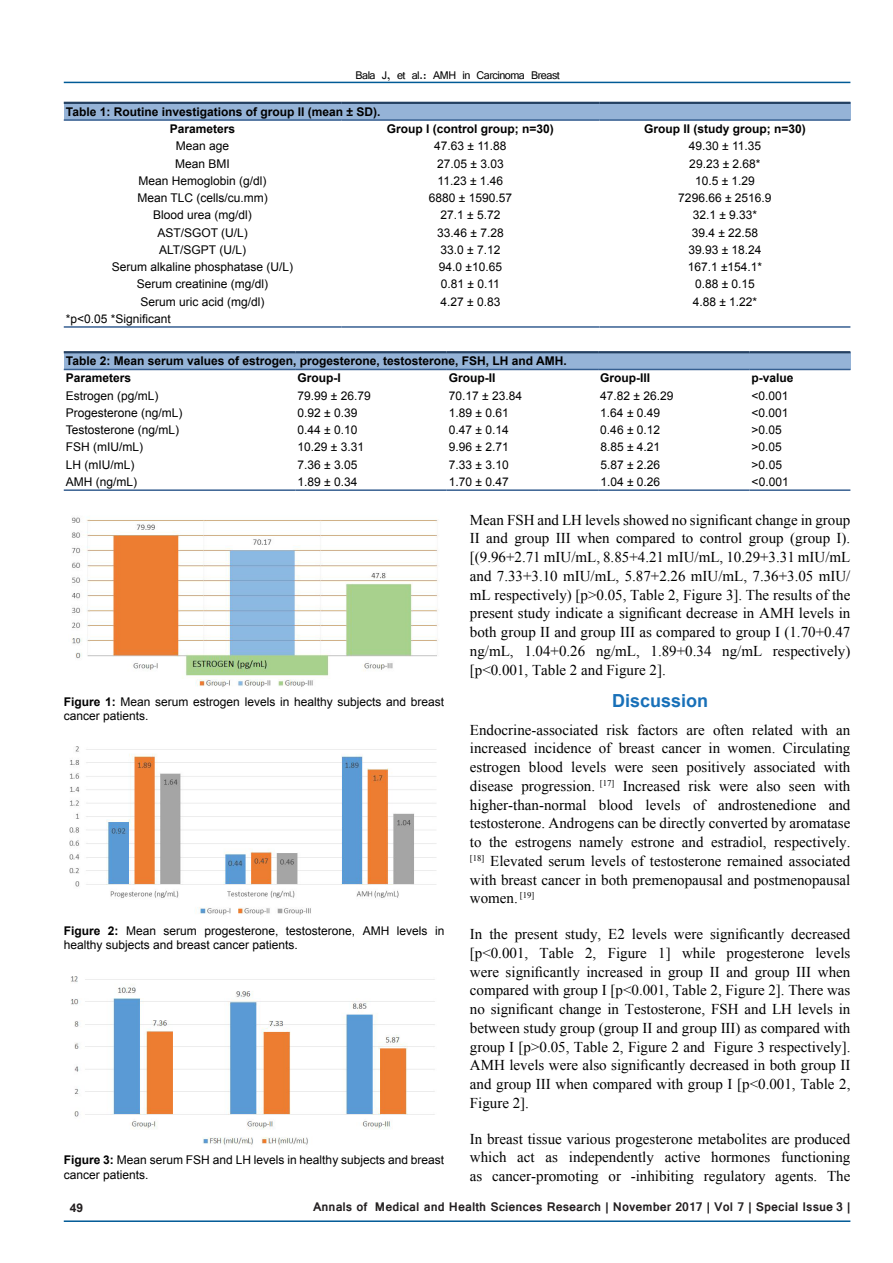
<style>
.page{position:relative;width:893px;height:1263px;background:#fff}
.page>*{position:absolute;margin:0;border:0;box-sizing:border-box;transform-origin:0 0}
.t1{font:700 18px "Arial";color:#1870b8}
.t2{font:15px/18.8px "Times New Roman";color:#000;text-align:justify}
.t3{font:700 13.5px "Vrinda";color:#231f20}
.t4{font:12px/14.4px "Arial";color:#000}
.t5{font:700 12px/17.2px "Arial";color:#000}
.t6{font:12px "Vrinda";letter-spacing:-.04em;color:#000}
.t7{font:700 12px "Arial";color:#231f20}
.s1{font-weight:700}
</style>
<div class="page">
<hr style="left:64px;top:1220px;width:786px;height:2px;background:#005a96">
<hr style="left:64px;top:82px;width:786px;height:1px;background:#005a96">
<div style="left:64px;top:103px;width:786px;height:17px;background:#95b3d7"></div>
<hr style="left:64px;top:102px;width:277px;height:2px;background:#244061">
<hr style="left:341px;top:102px;width:258px;height:2px;background:#244061">
<hr style="left:599px;top:102px;width:251px;height:2px;background:#244061">
<hr style="left:64px;top:119px;width:277px;height:2px;background:#365f91">
<hr style="left:341px;top:119px;width:258px;height:2px;background:#365f91">
<hr style="left:599px;top:119px;width:251px;height:2px;background:#365f91">
<hr style="left:64px;top:326px;width:277px;height:2px;background:#365f91">
<hr style="left:341px;top:326px;width:258px;height:2px;background:#365f91">
<hr style="left:599px;top:326px;width:251px;height:2px;background:#365f91">
<div style="left:64px;top:352px;width:786px;height:17px;background:#95b3d7"></div>
<hr style="left:64px;top:351px;width:231px;height:2px;background:#244061">
<hr style="left:295px;top:351px;width:152px;height:2px;background:#244061">
<hr style="left:447px;top:351px;width:151px;height:2px;background:#244061">
<hr style="left:598px;top:351px;width:151px;height:2px;background:#244061">
<hr style="left:749px;top:351px;width:101px;height:2px;background:#244061">
<hr style="left:64px;top:369px;width:231px;height:1px;background:#365f91">
<hr style="left:295px;top:369px;width:152px;height:1px;background:#365f91">
<hr style="left:447px;top:369px;width:151px;height:1px;background:#365f91">
<hr style="left:598px;top:369px;width:151px;height:1px;background:#365f91">
<hr style="left:749px;top:369px;width:101px;height:1px;background:#365f91">
<hr style="left:64px;top:489px;width:231px;height:2px;background:#365f91">
<hr style="left:295px;top:489px;width:152px;height:2px;background:#365f91">
<hr style="left:447px;top:489px;width:151px;height:2px;background:#365f91">
<hr style="left:598px;top:489px;width:151px;height:2px;background:#365f91">
<hr style="left:749px;top:489px;width:101px;height:2px;background:#365f91">
<img style="left:71px;top:517px;width:367px;height:170px">
<img style="left:69px;top:746px;width:367px;height:169px">
<img style="left:71px;top:976px;width:364px;height:169px">
<p class="t6" style="left:355px;top:67px;width:206px">Bala J, et al.: AMH in Carcinoma Breast</p>
<p class="t5" style="left:170px;top:103px;width:212px;text-indent:-104px">Table 1: Routine investigations of group II (mean ± SD).<br>Parameters</p>
<p class="t5" style="left:387px;top:121px;width:169px">Group I (control group; n=30)</p>
<p class="t5" style="left:644px;top:121px;width:163px">Group II (study group; n=30)</p>
<p class="t4" style="left:176px;top:139px;width:55px">Mean age</p>
<p class="t4" style="left:434px;top:139px;width:74px">47.63 ± 11.88</p>
<p class="t4" style="left:689px;top:139px;width:74px">49.30 ± 11.35</p>
<p class="t4" style="left:175px;top:156px;width:56px">Mean BMI</p>
<p class="t4" style="left:437px;top:156px;width:68px">27.05 ± 3.03</p>
<p class="t4" style="left:689px;top:156px;width:73px">29.23 ± 2.68*</p>
<p class="t4" style="left:139px;top:173px;width:130px">Mean Hemoglobin (g/dl)</p>
<p class="t4" style="left:438px;top:173px;width:67px">11.23 ± 1.46</p>
<p class="t4" style="left:695px;top:173px;width:61px">10.5 ± 1.29</p>
<p class="t4" style="left:137px;top:191px;width:132px">Mean TLC (cells/cu.mm)</p>
<p class="t4" style="left:429px;top:191px;width:85px">6880 ± 1590.57</p>
<p class="t4" style="left:678px;top:191px;width:95px">7296.66 ± 2516.9</p>
<p class="t4" style="left:153px;top:208px;width:100px">Blood urea (mg/dl)</p>
<p class="t4" style="left:440px;top:208px;width:61px">27.1 ± 5.72</p>
<p class="t4" style="left:693px;top:208px;width:66px">32.1 ± 9.33*</p>
<p class="t4" style="left:157px;top:225px;width:92px">AST/SGOT (U/L)</p>
<p class="t4" style="left:437px;top:225px;width:68px">33.46 ± 7.28</p>
<p class="t4" style="left:692px;top:225px;width:68px">39.4 ± 22.58</p>
<p class="t4" style="left:159px;top:242px;width:88px">ALT/SGPT (U/L)</p>
<p class="t4" style="left:440px;top:242px;width:61px">33.0 ± 7.12</p>
<p class="t4" style="left:688px;top:242px;width:75px">39.93 ± 18.24</p>
<p class="t4" style="left:112px;top:260px;width:183px">Serum alkaline phosphatase (U/L)</p>
<p class="t4" style="left:439px;top:260px;width:65px">94.0 ±10.65</p>
<p class="t4" style="left:688px;top:260px;width:76px">167.1 ±154.1*</p>
<p class="t4" style="left:137px;top:277px;width:133px">Serum creatinine (mg/dl)</p>
<p class="t4" style="left:441px;top:277px;width:61px">0.81 ± 0.11</p>
<p class="t4" style="left:695px;top:277px;width:61px">0.88 ± 0.15</p>
<p class="t4" style="left:141px;top:294px;width:126px">Serum uric acid (mg/dl)</p>
<p class="t4" style="left:440px;top:294px;width:61px">4.27 ± 0.83</p>
<p class="t4" style="left:693px;top:294px;width:66px">4.88 ± 1.22*</p>
<p class="t4" style="left:66px;top:311px;width:107px">*p&lt;0.05 *Significant</p>
<p class="t5" style="left:66px;top:353px;width:502px">Table 2: Mean serum values of estrogen, progesterone, testosterone, FSH, LH and AMH.<br>Parameters</p>
<p class="t5" style="left:297px;top:370px;width:45px">Group-I</p>
<p class="t5" style="left:449px;top:370px;width:48px">Group-II</p>
<p class="t5" style="left:600px;top:370px;width:52px">Group-III</p>
<p class="t5" style="left:752px;top:370px;width:44px">p-value</p>
<p class="t4" style="left:66px;top:388px;width:94px">Estrogen (pg/mL)</p>
<p class="t4" style="left:297px;top:388px;width:75px">79.99 ± 26.79</p>
<p class="t4" style="left:449px;top:388px;width:75px">70.17 ± 23.84</p>
<p class="t4" style="left:600px;top:388px;width:75px">47.82 ± 26.29</p>
<p class="t4" style="left:752px;top:388px;width:39px">&lt;0.001</p>
<p class="t4" style="left:66px;top:406px;width:118px">Progesterone (ng/mL)</p>
<p class="t4" style="left:297px;top:406px;width:61px">0.92 ± 0.39</p>
<p class="t4" style="left:449px;top:406px;width:61px">1.89 ± 0.61</p>
<p class="t4" style="left:600px;top:406px;width:61px">1.64 ± 0.49</p>
<p class="t4" style="left:752px;top:406px;width:39px">&lt;0.001</p>
<p class="t4" style="left:66px;top:423px;width:115px">Testosterone (ng/mL)</p>
<p class="t4" style="left:297px;top:423px;width:61px">0.44 ± 0.10</p>
<p class="t4" style="left:449px;top:423px;width:61px">0.47 ± 0.14</p>
<p class="t4" style="left:600px;top:423px;width:61px">0.46 ± 0.12</p>
<p class="t4" style="left:752px;top:423px;width:32px">&gt;0.05</p>
<p class="t4" style="left:66px;top:440px;width:79px">FSH (mIU/mL)</p>
<p class="t4" style="left:297px;top:440px;width:68px">10.29 ± 3.31</p>
<p class="t4" style="left:449px;top:440px;width:61px">9.96 ± 2.71</p>
<p class="t4" style="left:600px;top:440px;width:61px">8.85 ± 4.21</p>
<p class="t4" style="left:752px;top:440px;width:32px">&gt;0.05</p>
<p class="t4" style="left:66px;top:457px;width:70px">LH (mIU/mL)</p>
<p class="t4" style="left:297px;top:457px;width:61px">7.36 ± 3.05</p>
<p class="t4" style="left:449px;top:457px;width:61px">7.33 ± 3.10</p>
<p class="t4" style="left:600px;top:457px;width:61px">5.87 ± 2.26</p>
<p class="t4" style="left:752px;top:457px;width:32px">&gt;0.05</p>
<p class="t4" style="left:66px;top:475px;width:73px">AMH (ng/mL)</p>
<p class="t4" style="left:297px;top:475px;width:61px">1.89 ± 0.34</p>
<p class="t4" style="left:449px;top:475px;width:61px">1.70 ± 0.47</p>
<p class="t4" style="left:600px;top:475px;width:61px">1.04 ± 0.26</p>
<p class="t4" style="left:752px;top:475px;width:39px">&lt;0.001</p>
<p class="t4" style="left:64px;top:694px;width:382px"><span class="s1">Figure 1:</span> Mean serum estrogen levels in healthy subjects and breast cancer patients.</p>
<p class="t4" style="left:64px;top:924px;width:382px"><span class="s1">Figure 2:</span> Mean serum progesterone, testosterone, AMH levels in healthy subjects and breast cancer patients.</p>
<p class="t4" style="left:64px;top:1153px;width:382px"><span class="s1">Figure 3:</span> Mean serum FSH and LH levels in healthy subjects and breast cancer patients.</p>
<p class="t2" style="left:470px;top:510px;width:382px">Mean FSH and LH levels showed no significant change in group II and group III when compared to control group (group I). [(9.96+2.71 mIU/mL, 8.85+4.21 mIU/mL, 10.29+3.31 mIU/mL and 7.33+3.10 mIU/mL, 5.87+2.26 mIU/mL, 7.36+3.05 mIU/ mL respectively) [p&gt;0.05, Table 2, Figure 3]. The results of the present study indicate a significant decrease in AMH levels in both group II and group III as compared to group I (1.70+0.47 ng/mL, 1.04+0.26 ng/mL, 1.89+0.34 ng/mL respectively) [p&lt;0.001, Table 2 and Figure 2].</p>
<p class="t1" style="left:612px;top:689px;width:98px">Discussion</p>
<p class="t2" style="left:470px;top:720px;width:382px">Endocrine-associated risk factors are often related with an increased incidence of breast cancer in women. Circulating estrogen blood levels were seen positively associated with disease progression. <sup>[17]</sup> Increased risk were also seen with higher-than-normal blood levels of androstenedione and testosterone. Androgens can be directly converted by aromatase to the estrogens namely estrone and estradiol, respectively. <sup>[18]</sup> Elevated serum levels of testosterone remained associated with breast cancer in both premenopausal and postmenopausal women. <sup>[19]</sup></p>
<p class="t2" style="left:470px;top:924px;width:382px">In the present study, E2 levels were significantly decreased [p&lt;0.001, Table 2, Figure 1] while progesterone levels were significantly increased in group II and group III when compared with group I [p&lt;0.001, Table 2, Figure 2]. There was no significant change in Testosterone, FSH and LH levels in between study group (group II and group III) as compared with group I [p&gt;0.05, Table 2, Figure 2 and Figure 3 respectively].<br>AMH levels were also significantly decreased in both group II and group III when compared with group I [p&lt;0.001, Table 2, Figure 2].</p>
<p class="t2" style="left:470px;top:1129px;width:382px">In breast tissue various progesterone metabolites are produced which act as independently active hormones functioning as cancer-promoting or -inhibiting regulatory agents. The</p>
<p class="t7" style="left:70px;top:1200px;width:15px">49</p>
<p class="t3" style="left:313px;top:1198px;width:539px">Annals of Medical and Health Sciences Research | November 2017 | Vol 7 | Special Issue 3 |</p>
</div>
